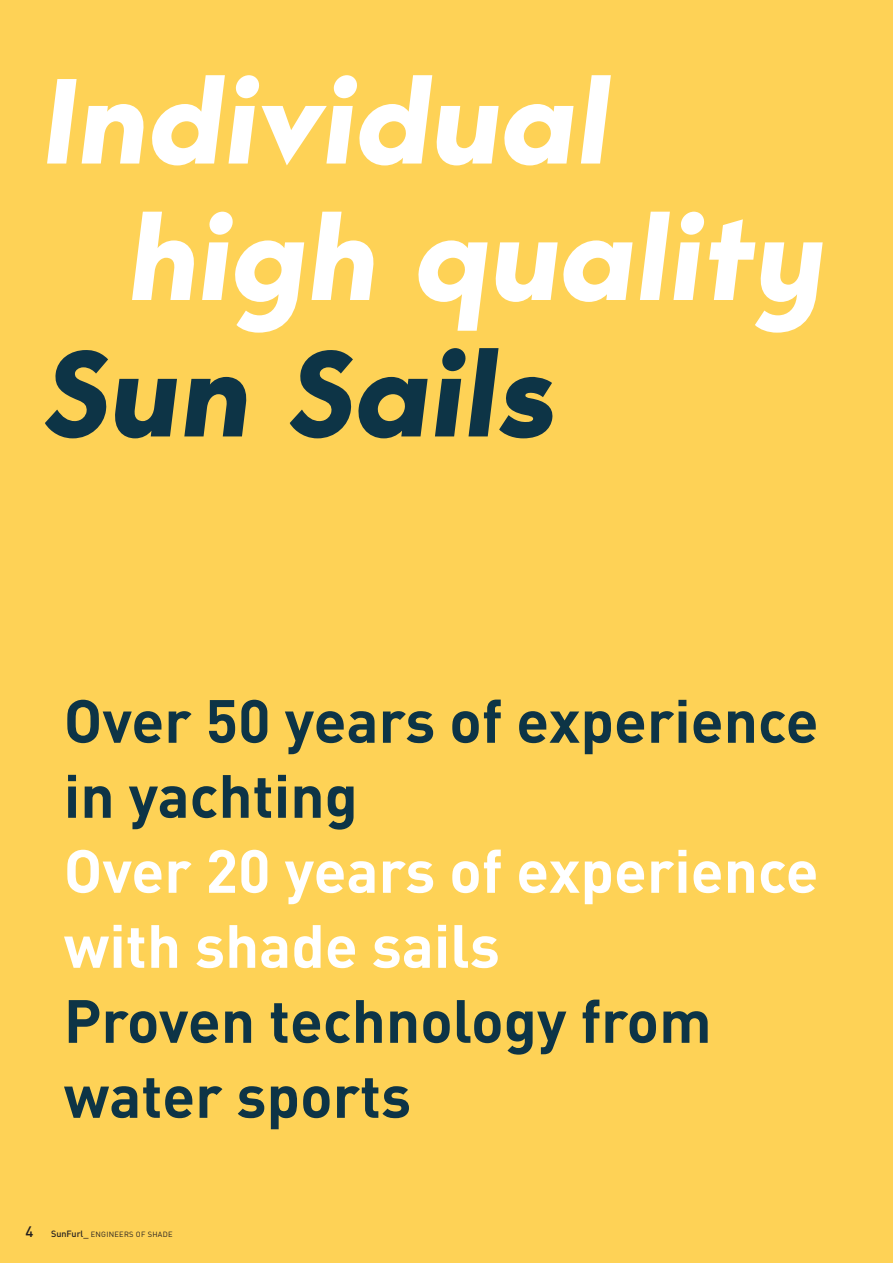
<style>
.page{position:relative;width:893px;height:1263px;background:#fed256}
.page>*{position:absolute;margin:0;border:0;box-sizing:border-box;transform-origin:0 0}
.t1{font:italic 700 120px/136.5px "Bergen Sans";letter-spacing:-.01em;color:#fff}
.t2{font:italic 700 120px "Bergen Sans";letter-spacing:-.01em;color:#0d3446}
.t3{font:700 60px/75px "DIN Pro";color:#0d3446}
.t4{font:700 60px/75px "DIN Pro";color:#fff}
.t5{font:7.5px "DIN Pro";letter-spacing:.035em;color:#231f20}
.s1{font-weight:500;font-size:15px}
.s2{font-weight:500;font-size:9px}
</style>
<div class="page">
<h1 class="t1" style="left:129px;top:52px;width:700px;text-indent:-85px">Individual high quality</h1>
<h1 class="t2" style="left:45px;top:314px;width:516px">Sun Sails</h1>
<p class="t3" style="left:64px;top:681px;width:756px">Over 50 years of experience in yachting</p>
<p class="t4" style="left:64px;top:831px;width:756px">Over 20 years of experience with shade sails</p>
<p class="t3" style="left:64px;top:981px;width:649px">Proven technology from water sports</p>
<p class="t5" style="left:26px;top:1230px;width:149px"><span class="s1">4</span> <span class="s2">SunFurl_</span> ENGINEERS OF SHADE</p>
</div>
